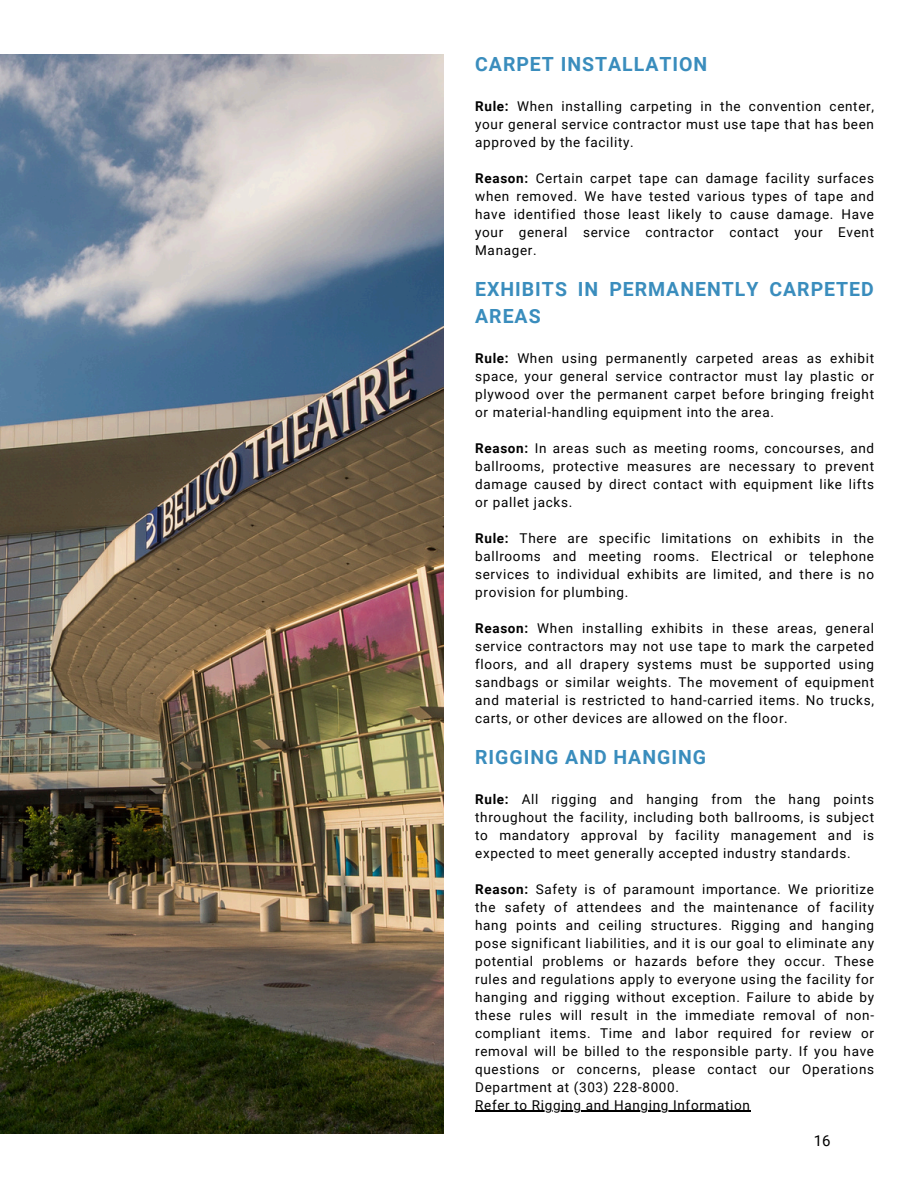
<style>
.page{position:relative;width:918px;height:1188px;background:#fff}
.page>*{position:absolute;margin:0;border:0;box-sizing:border-box;transform-origin:0 0}
.t1{font:700 19.5px/27px "Roboto";letter-spacing:.05em;color:#3a8dbd}
.t2{font:15px "Roboto";color:#000}
.t3{font:13.5px/18px "Roboto";letter-spacing:.05em;color:#000;text-align:justify}
.s1{font-weight:700}
</style>
<div class="page">
<img style="left:0;top:54px;width:443px;height:1080px">
<hr style="left:475px;top:1111px;width:276px;height:1px;background:#000">
<p class="t1" style="left:475px;top:51px;width:234px">CARPET INSTALLATION</p>
<p class="t3" style="left:475px;top:97px;width:400px"><span class="s1">Rule:</span> When installing carpeting in the convention center, your general service contractor must use tape that has been approved by the facility.</p>
<h1 class="t3" style="left:475px;top:169px;width:400px"><span class="s1">Reason:</span> Certain carpet tape can damage facility surfaces when removed. We have tested various types of tape and have identified those least likely to cause damage. Have your general service contractor contact your Event Manager.</h1>
<p class="t1" style="left:475px;top:276px;width:400px">EXHIBITS IN PERMANENTLY CARPETED<br>AREAS</p>
<p class="t3" style="left:475px;top:349px;width:400px"><span class="s1">Rule:</span> When using permanently carpeted areas as exhibit space, your general service contractor must lay plastic or plywood over the permanent carpet before bringing freight or material-handling equipment into the area.</p>
<p class="t3" style="left:475px;top:439px;width:400px"><span class="s1">Reason:</span> In areas such as meeting rooms, concourses, and ballrooms, protective measures are necessary to prevent damage caused by direct contact with equipment like lifts or pallet jacks.</p>
<p class="t3" style="left:475px;top:529px;width:400px"><span class="s1">Rule:</span> There are specific limitations on exhibits in the ballrooms and meeting rooms. Electrical or telephone services to individual exhibits are limited, and there is no provision for plumbing.</p>
<h1 class="t3" style="left:475px;top:619px;width:400px"><span class="s1">Reason:</span> When installing exhibits in these areas, general service contractors may not use tape to mark the carpeted floors, and all drapery systems must be supported using sandbags or similar weights. The movement of equipment and material is restricted to hand-carried items. No trucks, carts, or other devices are allowed on the floor.</h1>
<p class="t1" style="left:475px;top:744px;width:232px">RIGGING AND HANGING</p>
<p class="t3" style="left:475px;top:790px;width:400px"><span class="s1">Rule:</span> All rigging and hanging from the hang points throughout the facility, including both ballrooms, is subject to mandatory approval by facility management and is expected to meet generally accepted industry standards.</p>
<p class="t3" style="left:475px;top:880px;width:400px"><span class="s1">Reason:</span> Safety is of paramount importance. We prioritize the safety of attendees and the maintenance of facility hang points and ceiling structures. Rigging and hanging pose significant liabilities, and it is our goal to eliminate any potential problems or hazards before they occur. These rules and regulations apply to everyone using the facility for hanging and rigging without exception. Failure to abide by these rules will result in the immediate removal of non&shy;compliant items. Time and labor required for review or removal will be billed to the responsible party. If you have questions or concerns, please contact our Operations Department at (303) 228-8000.</p>
<p class="t3" style="left:475px;top:1096px;width:276px">Refer to Rigging and Hanging Information</p>
<h1 class="t2" style="left:814px;top:1132px;width:18px">16</h1>
</div>
